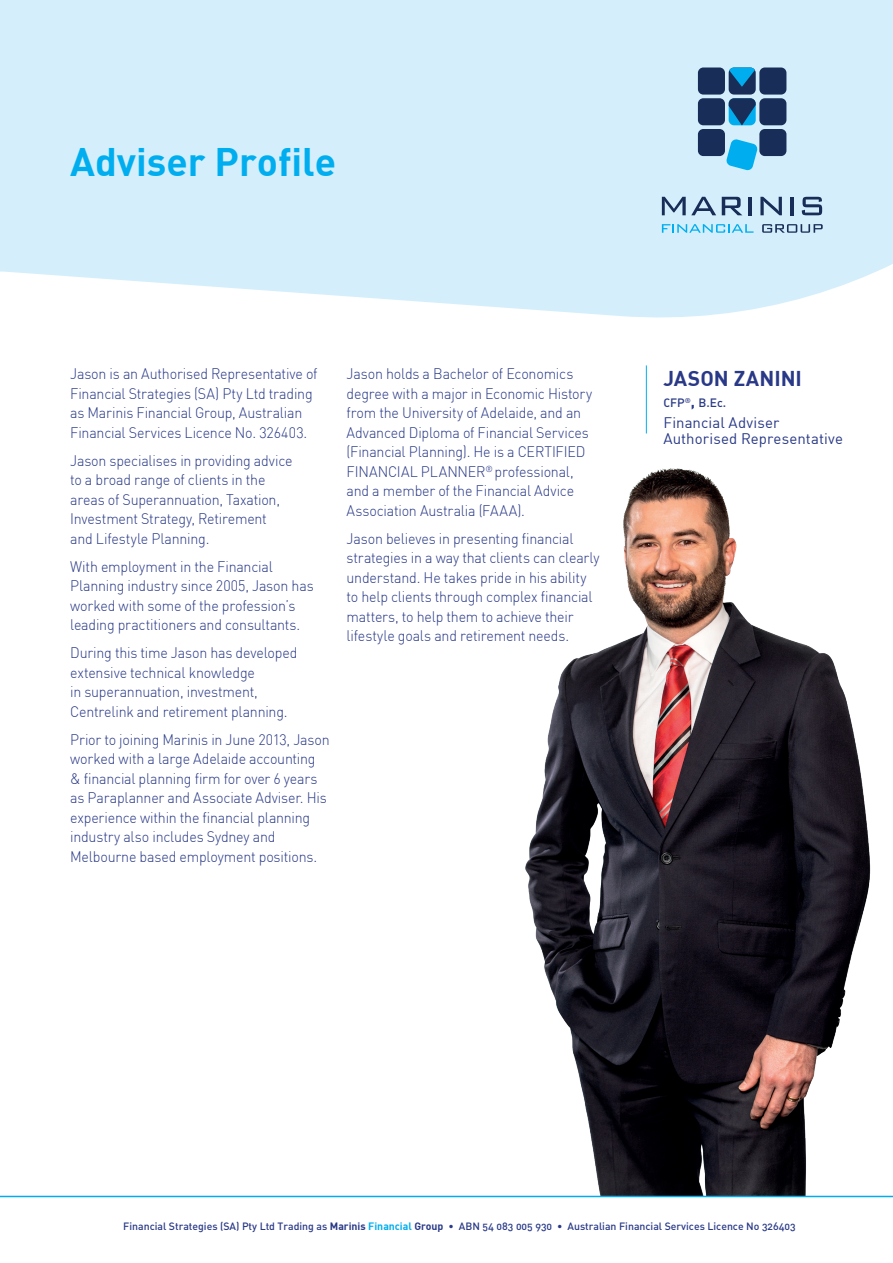
<style>
.page{position:relative;width:893px;height:1263px;background:#fff}
.page>*{position:absolute;margin:0;border:0;box-sizing:border-box;transform-origin:0 0}
.t1{font:39px "DIN Bold";color:#00aeef}
.t2{font:21px "DIN Bold";letter-spacing:-.005em;color:#293987}
.t3{font:300 15px/19.5px "DIN";letter-spacing:-.015em;color:#293987;scale:.95 1}
.t4{font:15px/16.5px "DIN";letter-spacing:.005em;color:#293987}
.t5{font:12px "DIN Medium Alternate";color:#293987}
.t6{font:10.5px "DIN Medium Alternate";color:#293987}
.s1{font-family:"DIN Bold";font-size:15px}
.s2{font-family:"DIN Bold"}
.s3{font-family:"DIN Bold";color:#00aeef}
</style>
<div class="page">
<hr style="left:646px;top:365px;width:1px;height:68px;background:#00aeef">
<svg style="left:0;top:0;width:893px;height:318px;background:#d6f0fb"></svg>
<div style="left:698px;top:68px;width:27px;height:27px;background:#182d57;border-radius:5px"></div>
<div style="left:729px;top:68px;width:27px;height:27px;background:#182d57;border-radius:5px"></div>
<svg style="left:729px;top:68px;width:26px;height:19px"></svg>
<div style="left:759px;top:68px;width:27px;height:27px;background:#182d57;border-radius:5px"></div>
<div style="left:698px;top:98px;width:27px;height:27px;background:#182d57;border-radius:5px"></div>
<div style="left:759px;top:98px;width:27px;height:27px;background:#182d57;border-radius:5px"></div>
<div style="left:698px;top:129px;width:27px;height:27px;background:#182d57;border-radius:5px"></div>
<div style="left:759px;top:129px;width:27px;height:27px;background:#182d57;border-radius:5px"></div>
<svg style="left:726px;top:139px;width:32px;height:32px"></svg>
<svg style="left:729px;top:98px;width:27px;height:27px"></svg>
<svg style="left:662px;top:197px;width:54px;height:18px"></svg>
<svg style="left:722px;top:197px;width:20px;height:18px"></svg>
<hr style="left:748px;top:197px;width:4px;height:18px;background:#182d57">
<svg style="left:760px;top:197px;width:22px;height:18px"></svg>
<hr style="left:790px;top:197px;width:4px;height:18px;background:#182d57">
<svg style="left:802px;top:197px;width:20px;height:18px"></svg>
<svg style="left:662px;top:224px;width:91px;height:9px"></svg>
<svg style="left:762px;top:224px;width:61px;height:9px"></svg>
<svg style="left:0;top:0;width:3px;height:271px"></svg>
<img style="left:473px;top:468px;width:420px;height:728px">
<hr style="left:0;top:1196px;width:893px;height:1px;background:#00aeef">
<h1 class="t1" style="left:70px;top:136px;width:267px">Adviser Profile</h1>
<p class="t3" style="left:70px;top:364px;width:262px">Jason is an Authorised Representative of Financial Strategies (SA) Pty Ltd trading as Marinis Financial Group, Australian Financial Services Licence No. 326403.</p>
<p class="t3" style="left:70px;top:450px;width:236px">Jason specialises in providing advice to a broad range of clients in the areas of Superannuation, Taxation, Investment Strategy, Retirement and Lifestyle Planning.</p>
<p class="t3" style="left:70px;top:556px;width:258px">With employment in the Financial Planning industry since 2005, Jason has worked with some of the profession’s leading practitioners and consultants.</p>
<p class="t3" style="left:70px;top:643px;width:241px">During this time Jason has developed extensive technical knowledge<br>in superannuation, investment, Centrelink and retirement planning.</p>
<p class="t3" style="left:70px;top:729px;width:275px">Prior to joining Marinis in June 2013, Jason worked with a large Adelaide accounting &amp; financial planning firm for over 6 years as Paraplanner and Associate Adviser. His experience within the financial planning industry also includes Sydney and Melbourne based employment positions.</p>
<p class="t3" style="left:347px;top:364px;width:260px">Jason holds a Bachelor of Economics degree with a major in Economic History from the University of Adelaide, and an Advanced Diploma of Financial Services (Financial Planning). He is a CERTIFIED FINANCIAL PLANNER<sup>®</sup> professional, and a member of the Financial Advice Association Australia (FAAA).</p>
<p class="t3" style="left:347px;top:528px;width:268px">Jason believes in presenting financial strategies in a way that clients can clearly understand. He takes pride in his ability to help clients through complex financial matters, to help them to achieve their lifestyle goals and retirement needs.</p>
<h2 class="t2" style="left:663px;top:365px;width:140px">JASON ZANINI</h2>
<p class="t5" style="left:663px;top:395px;width:64px">CFP<sup>®</sup><span class="s1">,</span> B.Ec.</p>
<p class="t4" style="left:663px;top:414px;width:181px">Financial Adviser<br>Authorised Representative</p>
<p class="t6" style="left:123px;top:1219px;width:674px">Financial Strategies (SA) Pty Ltd Trading as <span class="s2">Marinis</span> <span class="s3">Financial</span> <span class="s2">Group</span> • ABN 54 083 005 930 • Australian Financial Services Licence No 326403</p>
</div>
